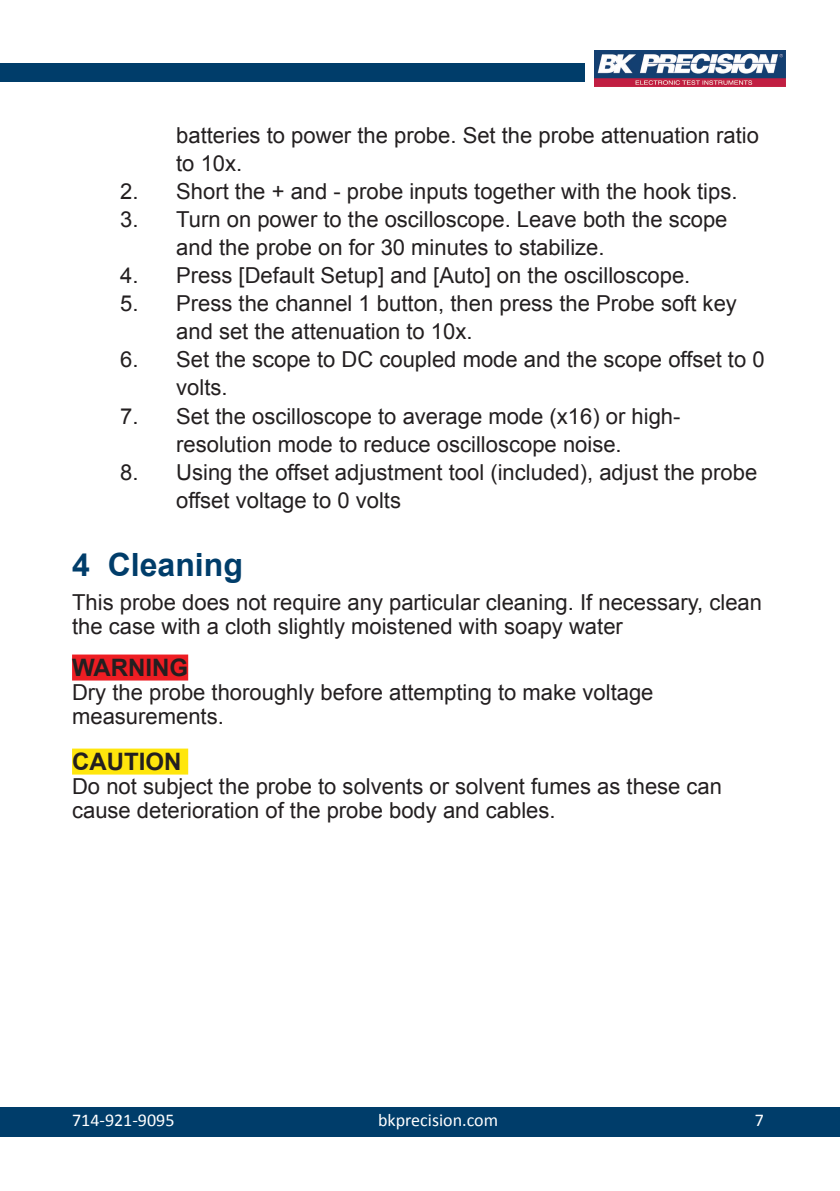
<style>
.page{position:relative;width:840px;height:1191px;background:#fff}
.page>*{position:absolute;margin:0;border:0;box-sizing:border-box;transform-origin:0 0}
.t1{font:700 32px "Arial";color:#003d6a}
.t2{font:700 24px "Arial";color:#231f20}
.t3{font:22px/28px "Arial";color:#231f20}
.t4{font:18px "Calibri";color:#fff}
</style>
<div class="page">
<div style="left:0;top:1106px;width:839px;height:30px;background:#003d6a"></div>
<div style="left:0;top:63px;width:584px;height:18px;background:#003d6a"></div>
<img style="left:594px;top:51px;width:190px;height:36px">
<div style="left:72px;top:654px;width:116px;height:26px;background:#ee1d23"></div>
<div style="left:72px;top:748px;width:116px;height:26px;background:#ffe60c"></div>
<p class="t3" style="left:176px;top:122px;width:584px">batteries to power the probe. Set the probe attenuation ratio to 10x.</p>
<p class="t3" style="left:120px;top:178px;width:618px">2. Short the + and - probe inputs together with the hook tips.</p>
<p class="t3" style="left:176px;top:206px;width:552px;text-indent:-56px">3. Turn on power to the oscilloscope. Leave both the scope and the probe on for 30 minutes to stabilize.</p>
<p class="t3" style="left:120px;top:262px;width:571px">4. Press [Default Setup] and [Auto] on the oscilloscope.</p>
<p class="t3" style="left:176px;top:290px;width:562px;text-indent:-56px">5. Press the channel 1 button, then press the Probe soft key and set the attenuation to 10x.</p>
<p class="t3" style="left:176px;top:346px;width:589px;text-indent:-56px">6. Set the scope to DC coupled mode and the scope offset to 0 volts.</p>
<p class="t3" style="left:120px;top:402px;width:561px;text-align:center">7. Set the oscilloscope to average mode (x16) or high&shy;resolution mode to reduce oscilloscope noise.</p>
<p class="t3" style="left:176px;top:458px;width:582px;text-indent:-56px">8. Using the offset adjustment tool (included), adjust the probe offset voltage to 0 volts</p>
<h1 class="t1" style="left:72px;top:543px;width:172px">4 Cleaning</h1>
<p class="t3" style="left:72px;top:590px;width:691px;line-height:24px">This probe does not require any particular cleaning. If necessary, clean the case with a cloth slightly moistened with soapy water</p>
<p class="t2" style="left:72px;top:651px;width:117px">WARNING</p>
<p class="t3" style="left:72px;top:680px;width:582px;line-height:24px">Dry the probe thoroughly before attempting to make voltage measurements.</p>
<p class="t2" style="left:72px;top:745px;width:111px">CAUTION</p>
<p class="t3" style="left:72px;top:774px;width:651px;line-height:24px">Do not subject the probe to solvents or solvent fumes as these can cause deterioration of the probe body and cables.</p>
<p class="t4" style="left:72px;top:1108px;width:104px">714-921-9095</p>
<p class="t4" style="left:378px;top:1108px;width:121px">bkprecision.com</p>
<p class="t4" style="left:754px;top:1108px;width:11px">7</p>
</div>
